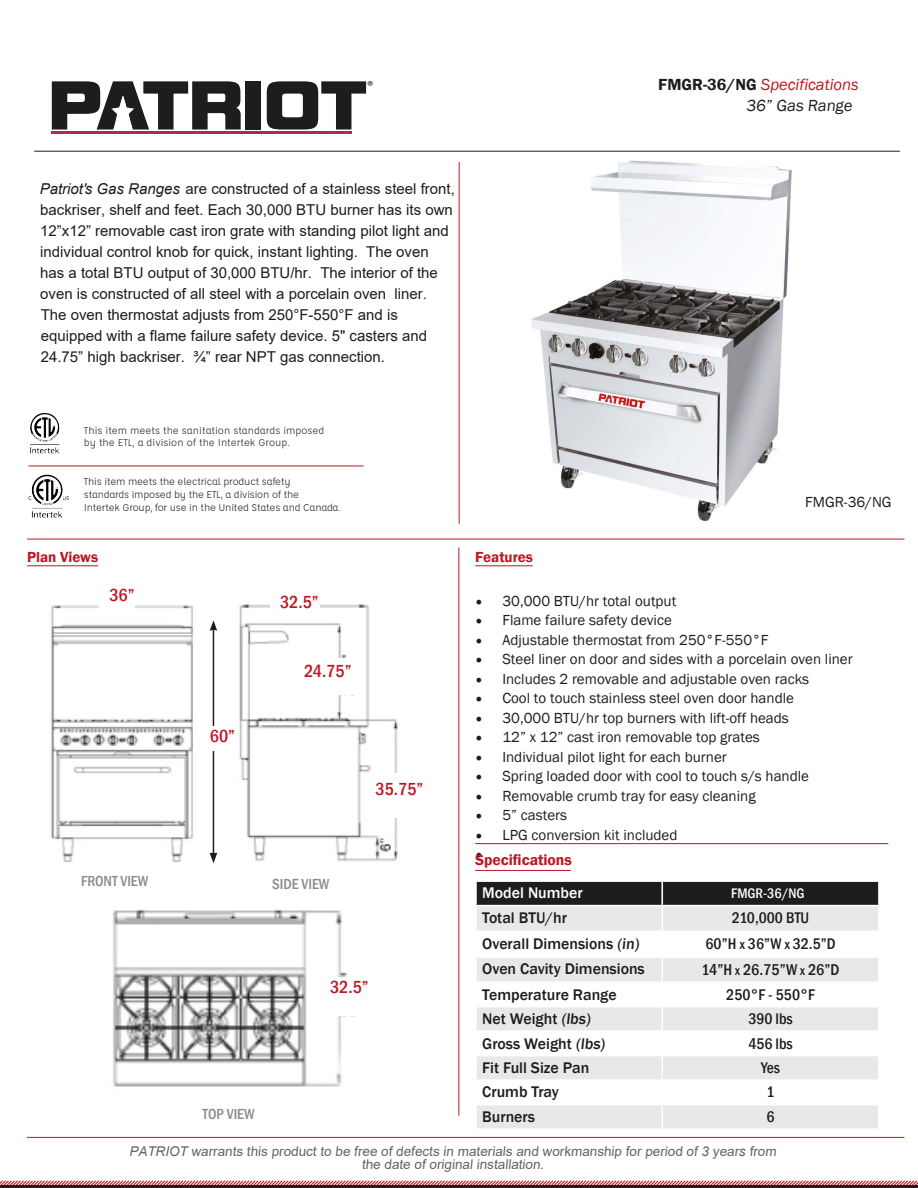
<style>
.page{position:relative;width:918px;height:1188px;background:#fff}
.page>*{position:absolute;margin:0;border:0;box-sizing:border-box;transform-origin:0 0}
.t1{font:72.9px "Vipnagorgialla";letter-spacing:-.005em;color:#1d1d1b;scale:.84 1}
.t2{font:500 condensed 18px "Franklin Gothic";color:#be1622}
.t3{font:18px "Minion Pro";color:#1d1d1b}
.t4{font:italic 16.5px/21px "Franklin Gothic";color:#be1622;text-align:right}
.t5{font:500 condensed 16.05px "Franklin Gothic";color:#1d1d1b}
.t6{font:500 15.9px "Franklin Gothic";color:#1d1d1b}
.t7{font:500 condensed 15.9px "Franklin Gothic";color:#1d1d1b}
.t8{font:500 15.9px "Franklin Gothic";color:#fff}
.t9{font:600 15.6px "Franklin Gothic";color:#be1622}
.t10{font:15px/21px "Arial";color:#1d1d1b}
.t11{font:15px "Franklin Gothic";color:#1d1d1b}
.t12{font:500 condensed 15px "Franklin Gothic";color:#8a8a8a}
.t13{font:600 15px "Franklin Gothic";color:#be1622}
.t14{font:14.85px "Myriad Pro";color:#1d1d1b}
.t15{font:500 condensed 14.25px "Franklin Gothic";color:#fff}
.t16{font:13.5px/13.4px "Arial";color:#646363;text-align:center}
.t17{font:10.8px/12.9px "Affogato";letter-spacing:-.02em;color:#1d1d1b}
.t18{font:10.8px/12.9px "Affogato";color:#1d1d1b}
.s1{font-style:italic}
.s2{font-weight:600;font-style:normal;color:#1d1d1b}
.s3{font-style:normal;color:#1d1d1b}
.s4{font-family:"Minion Pro";font-size:18px}
.s5{font-size:14.25px}
.s6{font-size:13.5px}
</style>
<div class="page">
<svg style="left:0;top:1180px;width:918px;height:5px;background:#e89798"></svg>
<hr style="left:0;top:1185px;width:918px;height:3px;background:#1d1d1b">
<hr style="left:51px;top:132px;width:301px;height:2px;background:#af2b4e">
<hr style="left:34px;top:151px;width:866px;height:1px;background:#1d1d1b">
<img style="left:519px;top:150px;width:300px;height:371px">
<hr style="left:27px;top:539px;width:877px;height:1px;background:#be1622">
<hr style="left:28px;top:466px;width:336px;height:1px;background:#be1622">
<svg style="left:28px;top:489px;width:35px;height:29px"></svg>
<img style="left:32px;top:475px;width:37px;height:29px">
<svg style="left:30px;top:440px;width:30px;height:14px"></svg>
<img style="left:30px;top:413px;width:30px;height:27px">
<hr style="left:459px;top:548px;width:1px;height:568px;background:#be1622">
<hr style="left:459px;top:162px;width:1px;height:362px;background:#be1622">
<hr style="left:475px;top:843px;width:413px;height:1px;background:#be1622">
<hr style="left:475px;top:870px;width:96px;height:1px;background:#be1622">
<div style="left:477px;top:882px;width:401px;height:23px;background:#1d1d1b"></div>
<svg style="left:477px;top:906px;width:401px;height:222px;fill:#e8e8e8"></svg>
<hr style="left:661px;top:882px;width:2px;height:23px;background:#fff">
<hr style="left:661px;top:906px;width:2px;height:25px;background:#fff">
<hr style="left:475px;top:931px;width:187px;height:1px;background:#fff">
<hr style="left:662px;top:931px;width:218px;height:1px;background:#fff">
<hr style="left:661px;top:932px;width:2px;height:24px;background:#fff">
<hr style="left:475px;top:956px;width:187px;height:2px;background:#fff">
<hr style="left:662px;top:956px;width:218px;height:2px;background:#fff">
<hr style="left:661px;top:958px;width:2px;height:23px;background:#fff">
<hr style="left:475px;top:981px;width:187px;height:2px;background:#fff">
<hr style="left:662px;top:981px;width:218px;height:2px;background:#fff">
<hr style="left:661px;top:983px;width:2px;height:23px;background:#fff">
<hr style="left:475px;top:1006px;width:187px;height:1px;background:#fff">
<hr style="left:662px;top:1006px;width:218px;height:1px;background:#fff">
<hr style="left:661px;top:1007px;width:2px;height:23px;background:#fff">
<hr style="left:475px;top:1030px;width:187px;height:2px;background:#fff">
<hr style="left:662px;top:1030px;width:218px;height:2px;background:#fff">
<hr style="left:661px;top:1032px;width:2px;height:23px;background:#fff">
<hr style="left:475px;top:1055px;width:187px;height:1px;background:#fff">
<hr style="left:662px;top:1055px;width:218px;height:1px;background:#fff">
<hr style="left:661px;top:1056px;width:2px;height:23px;background:#fff">
<hr style="left:475px;top:1079px;width:187px;height:2px;background:#fff">
<hr style="left:662px;top:1079px;width:218px;height:2px;background:#fff">
<hr style="left:661px;top:1081px;width:2px;height:23px;background:#fff">
<hr style="left:475px;top:1104px;width:187px;height:1px;background:#fff">
<hr style="left:662px;top:1104px;width:218px;height:1px;background:#fff">
<hr style="left:661px;top:1105px;width:2px;height:23px;background:#fff">
<hr style="left:475px;top:566px;width:58px;height:1px;background:#be1622">
<hr style="left:27px;top:566px;width:71px;height:1px;background:#be1622">
<img style="left:50px;top:605px;width:143px;height:257px">
<img style="left:217px;top:604px;width:181px;height:258px">
<img style="left:113px;top:909px;width:242px;height:178px">
<div style="left:99px;top:586px;width:36px;height:24px;background:#fff"></div>
<div style="left:270px;top:592px;width:50px;height:24px;background:#fff"></div>
<div style="left:291px;top:658px;width:70px;height:37px;background:#fff"></div>
<div style="left:369px;top:773px;width:61px;height:45px;background:#fff"></div>
<div style="left:317px;top:978px;width:66px;height:38px;background:#fff"></div>
<hr style="left:213px;top:629px;width:1px;height:226px;background:#1d1d1b">
<svg style="left:210px;top:853px;width:7px;height:10px"></svg>
<svg style="left:210px;top:620px;width:7px;height:11px"></svg>
<div style="left:203px;top:726px;width:36px;height:25px;background:#fff"></div>
<hr style="left:27px;top:1137px;width:877px;height:1px;background:#be1622">
<h1 class="t1" style="left:49px;top:64px;width:380px">PATRIOT</h1>
<p class="t14" style="left:367px;top:76px;width:8px">®</p>
<p class="t10" style="left:40px;top:178px;width:417px"><span class="s1">Patriot's Gas Ranges</span> are constructed of a stainless steel front, backriser, shelf and feet. Each 30,000 BTU burner has its own 12”x12” removable cast iron grate with standing pilot light and individual control knob for quick, instant lighting. The oven has a total BTU output of 30,000 BTU/hr. The interior of the oven is constructed of all steel with a porcelain oven liner.<br>The oven thermostat adjusts from 250°F-550°F and is equipped with a flame failure safety device. 5" casters and 24.75” high backriser. ¾” rear NPT gas connection.</p>
<p class="t18" style="left:84px;top:423px;width:242px">This item meets the sanitation standards imposed by the ETL, a division of the Intertek Group.</p>
<p class="t17" style="left:84px;top:475px;width:258px">This item meets the electrical product safety<br>standards imposed by the ETL, a division of the<br>Intertek Group, for use in the United States and Canada.</p>
<p class="t13" style="left:27px;top:548px;width:73px">Plan Views</p>
<p class="t13" style="left:475px;top:548px;width:59px">Features</p>
<p class="t4" style="left:658px;top:75px;width:202px"><span class="s2">FMGR-36/NG</span> Specifications<br><span class="s3">36” Gas Range</span></p>
<p class="t11" style="left:805px;top:493px;width:88px">FMGR-36/NG</p>
<p class="t2" style="left:109px;top:583px;width:27px">36”</p>
<p class="t12" style="left:81px;top:872px;width:69px">FRONT VIEW</p>
<p class="t2" style="left:210px;top:724px;width:27px">60”</p>
<p class="t2" style="left:280px;top:590px;width:40px">32.5”</p>
<p class="t2" style="left:304px;top:659px;width:49px">24.75”</p>
<p class="t12" style="left:272px;top:874px;width:59px">SIDE VIEW</p>
<p class="t2" style="left:376px;top:777px;width:49px">35.75”</p>
<p class="t2" style="left:330px;top:975px;width:40px">32.5”</p>
<p class="t12" style="left:202px;top:1104px;width:54px">TOP VIEW</p>
<p class="t11" style="left:475px;top:591px;width:202px"><span class="s4">•</span> 30,000 BTU/hr total output</p>
<p class="t11" style="left:475px;top:611px;width:198px"><span class="s4">•</span> Flame failure safety device</p>
<p class="t11" style="left:475px;top:630px;width:295px"><span class="s4">•</span> Adjustable thermostat from 250°F-550°F</p>
<p class="t11" style="left:475px;top:650px;width:379px"><span class="s4">•</span> Steel liner on door and sides with a porcelain oven liner</p>
<p class="t11" style="left:475px;top:669px;width:335px"><span class="s4">•</span> Includes 2 removable and adjustable oven racks</p>
<p class="t11" style="left:475px;top:689px;width:320px"><span class="s4">•</span> Cool to touch stainless steel oven door handle</p>
<p class="t11" style="left:475px;top:708px;width:315px"><span class="s4">•</span> 30,000 BTU/hr top burners with lift-off heads</p>
<p class="t11" style="left:475px;top:728px;width:286px"><span class="s4">•</span> 12” x 12” cast iron removable top grates</p>
<p class="t11" style="left:475px;top:747px;width:253px"><span class="s4">•</span> Individual pilot light for each burner</p>
<p class="t11" style="left:475px;top:767px;width:335px"><span class="s4">•</span> Spring loaded door with cool to touch s/s handle</p>
<p class="t11" style="left:475px;top:786px;width:282px"><span class="s4">•</span> Removable crumb tray for easy cleaning</p>
<p class="t11" style="left:475px;top:806px;width:93px"><span class="s4">•</span> 5” casters</p>
<p class="t11" style="left:475px;top:825px;width:204px"><span class="s4">•</span> LPG conversion kit included</p>
<p class="t3" style="left:475px;top:841px;width:9px">•</p>
<p class="t9" style="left:475px;top:850px;width:98px">Specifications</p>
<p class="t8" style="left:482px;top:883px;width:102px">Model Number</p>
<p class="t15" style="left:731px;top:884px;width:75px">FMGR-36/NG</p>
<p class="t6" style="left:482px;top:908px;width:86px">Total BTU/hr</p>
<p class="t7" style="left:732px;top:907px;width:79px">210,000 BTU</p>
<p class="t6" style="left:482px;top:934px;width:160px">Overall Dimensions (in)</p>
<p class="t7" style="left:706px;top:933px;width:132px">60”H <span class="s5">x</span> 36”W <span class="s5">x</span> 32.5”D</p>
<p class="t6" style="left:482px;top:959px;width:164px">Oven Cavity Dimensions</p>
<p class="t5" style="left:702px;top:959px;width:140px">14”H <span class="s6">x</span> 26.75”W <span class="s6">x</span> 26”D</p>
<p class="t6" style="left:482px;top:984px;width:136px">Temperature Range</p>
<p class="t7" style="left:726px;top:984px;width:90px">250°F - 550°F</p>
<p class="t6" style="left:482px;top:1009px;width:112px">Net Weight (lbs)</p>
<p class="t7" style="left:748px;top:1008px;width:46px">390 lbs</p>
<p class="t6" style="left:482px;top:1033px;width:126px">Gross Weight (lbs)</p>
<p class="t7" style="left:748px;top:1033px;width:46px">456 lbs</p>
<p class="t6" style="left:482px;top:1058px;width:109px">Fit Full Size Pan</p>
<p class="t7" style="left:761px;top:1057px;width:21px">Yes</p>
<p class="t6" style="left:482px;top:1082px;width:78px">Crumb Tray</p>
<p class="t7" style="left:767px;top:1082px;width:10px">1</p>
<p class="t6" style="left:482px;top:1107px;width:54px">Burners</p>
<p class="t7" style="left:767px;top:1106px;width:10px">6</p>
<p class="t16" style="left:129px;top:1144px;width:650px"><span class="s1">PATRIOT</span> warrants this product to be free of defects in materials and workmanship for period of <span class="s1">3</span> year<span class="s1">s</span> from the date of original installation.</p>
</div>
